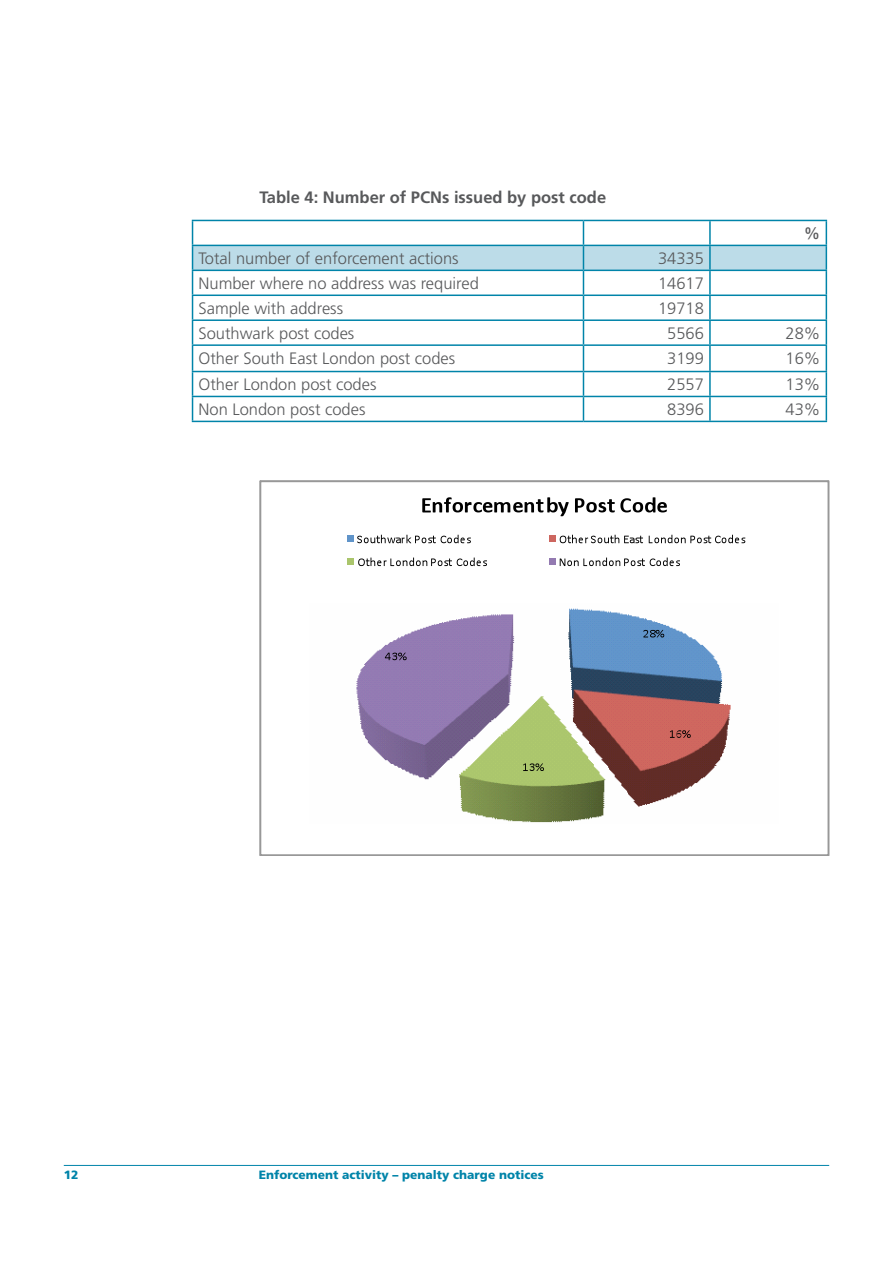
<style>
.page{position:relative;width:893px;height:1263px;background:#fff}
.page>*{position:absolute;margin:0;border:0;box-sizing:border-box;transform-origin:0 0}
.t1{font:300 16.5px "Frutiger";color:#58595b}
.t2{font:700 16.5px "Frutiger";color:#58595b}
.t3{font:16.5px "Frutiger";color:#58595b}
.t4{font:900 12px "Frutiger";color:#0084a9}
</style>
<div class="page">
<hr style="left:64px;top:1165px;width:765px;height:1px;background:#0084a9">
<svg style="left:260px;top:480px;width:569px;height:376px"></svg>
<hr style="left:192px;top:220px;width:391px;height:1px;background:#0084a9">
<hr style="left:583px;top:220px;width:127px;height:1px;background:#0084a9">
<hr style="left:710px;top:220px;width:117px;height:1px;background:#0084a9">
<hr style="left:192px;top:421px;width:391px;height:1px;background:#0084a9">
<hr style="left:583px;top:421px;width:127px;height:1px;background:#0084a9">
<hr style="left:710px;top:421px;width:117px;height:1px;background:#0084a9">
<svg style="left:192px;top:221px;width:635px;height:200px"></svg>
<hr style="left:710px;top:270px;width:117px;height:1px;background:#0084a9">
<p class="t2" style="left:260px;top:187px;width:348px">Table 4: Number of PCNs issued by post code</p>
<p class="t3" style="left:804px;top:224px;width:18px">%</p>
<p class="t1" style="left:199px;top:249px;width:262px">Total number of enforcement actions</p>
<p class="t1" style="left:658px;top:249px;width:47px">34335</p>
<p class="t1" style="left:199px;top:274px;width:282px">Number where no address was required</p>
<p class="t1" style="left:658px;top:274px;width:47px">14617</p>
<p class="t1" style="left:199px;top:299px;width:146px">Sample with address</p>
<p class="t1" style="left:658px;top:299px;width:47px">19718</p>
<p class="t1" style="left:199px;top:324px;width:157px">Southwark post codes</p>
<p class="t1" style="left:667px;top:324px;width:38px">5566</p>
<p class="t1" style="left:785px;top:324px;width:36px">28%</p>
<p class="t1" style="left:199px;top:349px;width:258px">Other South East London post codes</p>
<p class="t1" style="left:667px;top:349px;width:38px">3199</p>
<p class="t1" style="left:785px;top:349px;width:36px">16%</p>
<p class="t1" style="left:199px;top:375px;width:179px">Other London post codes</p>
<p class="t1" style="left:667px;top:375px;width:38px">2557</p>
<p class="t1" style="left:785px;top:375px;width:36px">13%</p>
<p class="t1" style="left:199px;top:400px;width:168px">Non London post codes</p>
<p class="t1" style="left:667px;top:400px;width:38px">8396</p>
<p class="t1" style="left:785px;top:400px;width:36px">43%</p>
<p class="t4" style="left:64px;top:1167px;width:16px">12</p>
<p class="t4" style="left:259px;top:1167px;width:286px">Enforcement activity – penalty charge notices</p>
</div>
